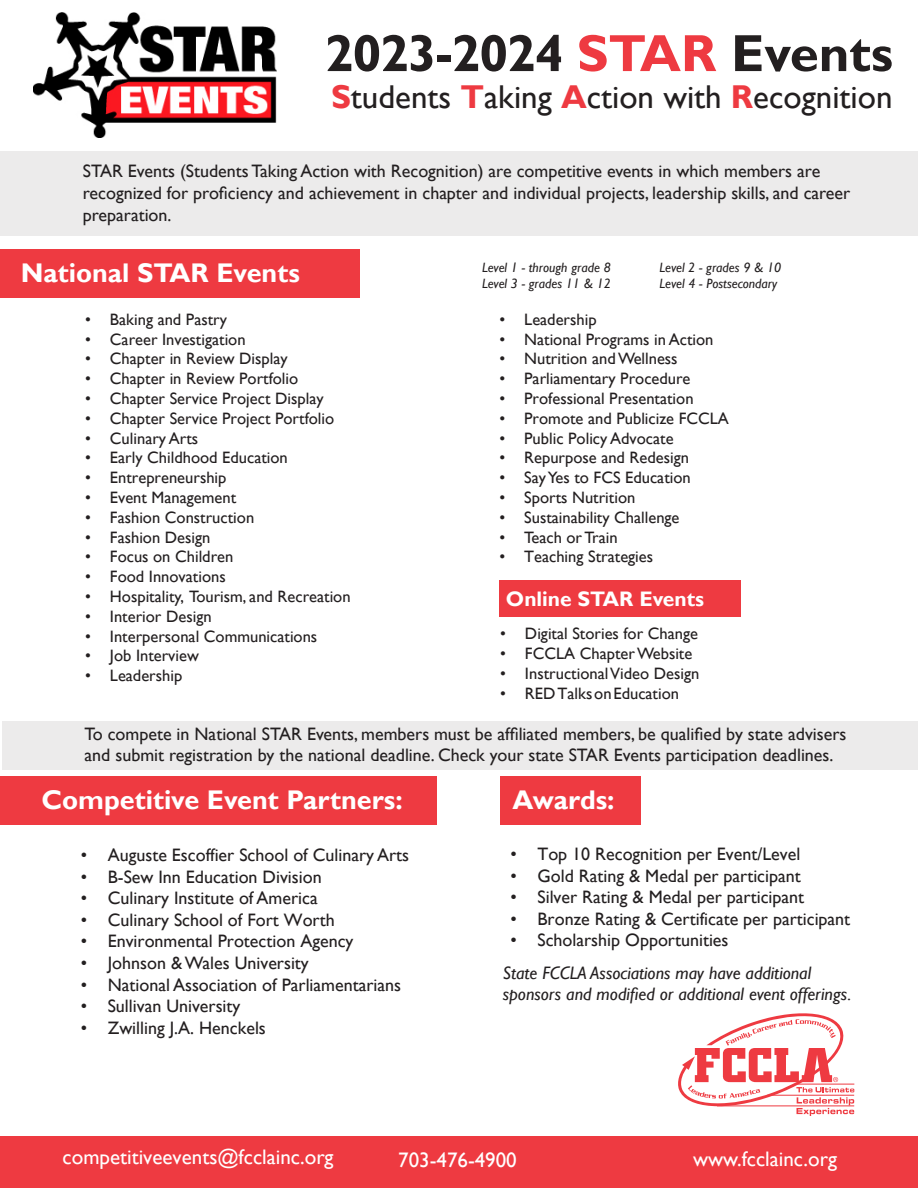
<style>
.page{position:relative;width:918px;height:1188px;background:#fff}
.page>*{position:absolute;margin:0;border:0;box-sizing:border-box;transform-origin:0 0}
.t1{font:700 52.5px "Gill Sans";letter-spacing:-.025em;color:#231f20}
.t2{font:33px "Gill Sans";color:#231f20}
.t3{font:700 27px "Gill Sans";color:#fff}
.t4{font:21px "Gill Sans";color:#fff}
.t5{font:700 21px "Gill Sans";color:#fff}
.t6{font:18px/21.6px "Gill Sans";color:#231f20}
.t7{font:italic 18px/21.6px "Gill Sans";color:#231f20}
.t8{font:16.5px "Gill Sans";color:#231f20}
.t9{font:italic 13.5px "Gill Sans";color:#221e1f}
.s1{color:#ee3a41}
.s2{font-weight:700;color:#ee3a41}
</style>
<div class="page">
<div style="left:0;top:1136px;width:918px;height:52px;background:#ee3a41"></div>
<div style="left:0;top:776px;width:436px;height:49px;background:#ee3a41"></div>
<div style="left:0;top:249px;width:360px;height:49px;background:#ee3a41"></div>
<div style="left:499px;top:581px;width:242px;height:36px;background:#ee3a41"></div>
<div style="left:501px;top:776px;width:140px;height:49px;background:#ee3a41"></div>
<div style="left:3px;top:721px;width:915px;height:49px;background:#ecebeb"></div>
<div style="left:0;top:151px;width:918px;height:84px;background:#ecebeb"></div>
<img style="left:33px;top:13px;width:243px;height:124px">
<svg style="left:678px;top:1013px;width:176px;height:103px"></svg>
<hr style="left:767px;top:1095px;width:87px;height:1px;background:#ee3a41">
<hr style="left:717px;top:1106px;width:137px;height:1px;background:#ee3a41">
<p class="t1" style="left:325px;top:23px;width:570px">2023-2024 <span class="s1">STAR</span> Events</p>
<p class="t2" style="left:331px;top:78px;width:563px"><span class="s2">S</span>tudents <span class="s2">T</span>aking <span class="s2">A</span>ction with <span class="s2">R</span>ecognition</p>
<p class="t6" style="left:83px;top:160px;width:769px">STAR Events (Students Taking Action with Recognition) are competitive events in which members are recognized for proficiency and achievement in chapter and individual projects, leadership skills, and career preparation.</p>
<p class="t9" style="left:482px;top:260px;width:130px">Level 1 - through grade 8</p>
<p class="t9" style="left:660px;top:260px;width:123px">Level 2 - grades 9 &amp; 10</p>
<p class="t9" style="left:482px;top:276px;width:130px">Level 3 - grades 11 &amp; 12</p>
<p class="t9" style="left:660px;top:276px;width:119px">Level 4 - Postsecondary</p>
<p class="t3" style="left:21px;top:257px;width:281px">National STAR Events</p>
<p class="t8" style="left:85px;top:310px;width:143px">• Baking and Pastry</p>
<p class="t8" style="left:85px;top:330px;width:162px">• Career Investigation</p>
<p class="t8" style="left:85px;top:349px;width:204px">• Chapter in Review Display</p>
<p class="t8" style="left:85px;top:369px;width:215px">• Chapter in Review Portfolio</p>
<p class="t8" style="left:85px;top:389px;width:240px">• Chapter Service Project Display</p>
<p class="t8" style="left:85px;top:409px;width:251px">• Chapter Service Project Portfolio</p>
<p class="t8" style="left:85px;top:429px;width:115px">• Culinary Arts</p>
<p class="t8" style="left:85px;top:448px;width:204px">• Early Childhood Education</p>
<p class="t8" style="left:85px;top:468px;width:143px">• Entrepreneurship</p>
<p class="t8" style="left:85px;top:488px;width:153px">• Event Management</p>
<p class="t8" style="left:85px;top:508px;width:171px">• Fashion Construction</p>
<p class="t8" style="left:85px;top:528px;width:127px">• Fashion Design</p>
<p class="t8" style="left:85px;top:547px;width:150px">• Focus on Children</p>
<p class="t8" style="left:85px;top:567px;width:142px">• Food Innovations</p>
<p class="t8" style="left:85px;top:587px;width:267px">• Hospitality, Tourism, and Recreation</p>
<p class="t8" style="left:85px;top:607px;width:128px">• Interior Design</p>
<p class="t8" style="left:85px;top:627px;width:234px">• Interpersonal Communications</p>
<p class="t8" style="left:85px;top:646px;width:115px">• Job Interview</p>
<p class="t8" style="left:85px;top:666px;width:99px">• Leadership</p>
<p class="t8" style="left:500px;top:310px;width:99px">• Leadership</p>
<p class="t8" style="left:500px;top:330px;width:216px">• National Programs in Action</p>
<p class="t8" style="left:500px;top:349px;width:180px">• Nutrition and Wellness</p>
<p class="t8" style="left:500px;top:369px;width:193px">• Parliamentary Procedure</p>
<p class="t8" style="left:500px;top:389px;width:196px">• Professional Presentation</p>
<p class="t8" style="left:500px;top:409px;width:231px">• Promote and Publicize FCCLA</p>
<p class="t8" style="left:500px;top:429px;width:176px">• Public Policy Advocate</p>
<p class="t8" style="left:500px;top:448px;width:191px">• Repurpose and Redesign</p>
<p class="t8" style="left:500px;top:468px;width:193px">• Say Yes to FCS Education</p>
<p class="t8" style="left:500px;top:488px;width:137px">• Sports Nutrition</p>
<p class="t8" style="left:500px;top:508px;width:182px">• Sustainability Challenge</p>
<p class="t8" style="left:500px;top:528px;width:120px">• Teach or Train</p>
<p class="t8" style="left:500px;top:547px;width:155px">• Teaching Strategies</p>
<p class="t5" style="left:506px;top:586px;width:200px">Online STAR Events</p>
<p class="t8" style="left:500px;top:624px;width:199px">• Digital Stories for Change</p>
<p class="t8" style="left:500px;top:644px;width:194px">• FCCLA Chapter Website</p>
<p class="t8" style="left:500px;top:664px;width:201px">• Instructional Video Design</p>
<p class="t8" style="left:500px;top:684px;width:180px">• RED Talks on Education</p>
<p class="t6" style="left:85px;top:723px;width:763px">To compete in National STAR Events, members must be affiliated members, be qualified by state advisers and submit registration by the national deadline. Check your state STAR Events participation deadlines.</p>
<p class="t3" style="left:41px;top:784px;width:363px">Competitive Event Partners:</p>
<p class="t6" style="left:81px;top:844px;width:330px">• Auguste Escoffier School of Culinary Arts</p>
<p class="t6" style="left:81px;top:866px;width:242px">• B-Sew Inn Education Division</p>
<p class="t6" style="left:81px;top:887px;width:239px">• Culinary Institute of America</p>
<p class="t6" style="left:81px;top:909px;width:256px">• Culinary School of Fort Worth</p>
<p class="t6" style="left:81px;top:930px;width:274px">• Environmental Protection Agency</p>
<p class="t6" style="left:81px;top:952px;width:230px">• Johnson &amp; Wales University</p>
<p class="t6" style="left:81px;top:974px;width:322px">• National Association of Parliamentarians</p>
<p class="t6" style="left:81px;top:995px;width:161px">• Sullivan University</p>
<p class="t6" style="left:81px;top:1017px;width:187px">• Zwilling J.A. Henckels</p>
<p class="t3" style="left:512px;top:784px;width:104px">Awards:</p>
<p class="t6" style="left:510px;top:843px;width:291px">• Top 10 Recognition per Event/Level</p>
<p class="t6" style="left:510px;top:865px;width:292px">• Gold Rating &amp; Medal per participant</p>
<p class="t6" style="left:510px;top:886px;width:295px">• Silver Rating &amp; Medal per participant</p>
<p class="t6" style="left:510px;top:908px;width:341px">• Bronze Rating &amp; Certificate per participant</p>
<p class="t6" style="left:510px;top:929px;width:219px">• Scholarship Opportunities</p>
<p class="t7" style="left:503px;top:962px;width:350px">State FCCLA Associations may have additional sponsors and modified or additional event offerings.</p>
<p class="t4" style="left:63px;top:1145px;width:273px">competitiveevents@fcclainc.org</p>
<p class="t4" style="left:398px;top:1148px;width:120px">703-476-4900</p>
<p class="t4" style="left:693px;top:1147px;width:146px">www.fcclainc.org</p>
</div>
